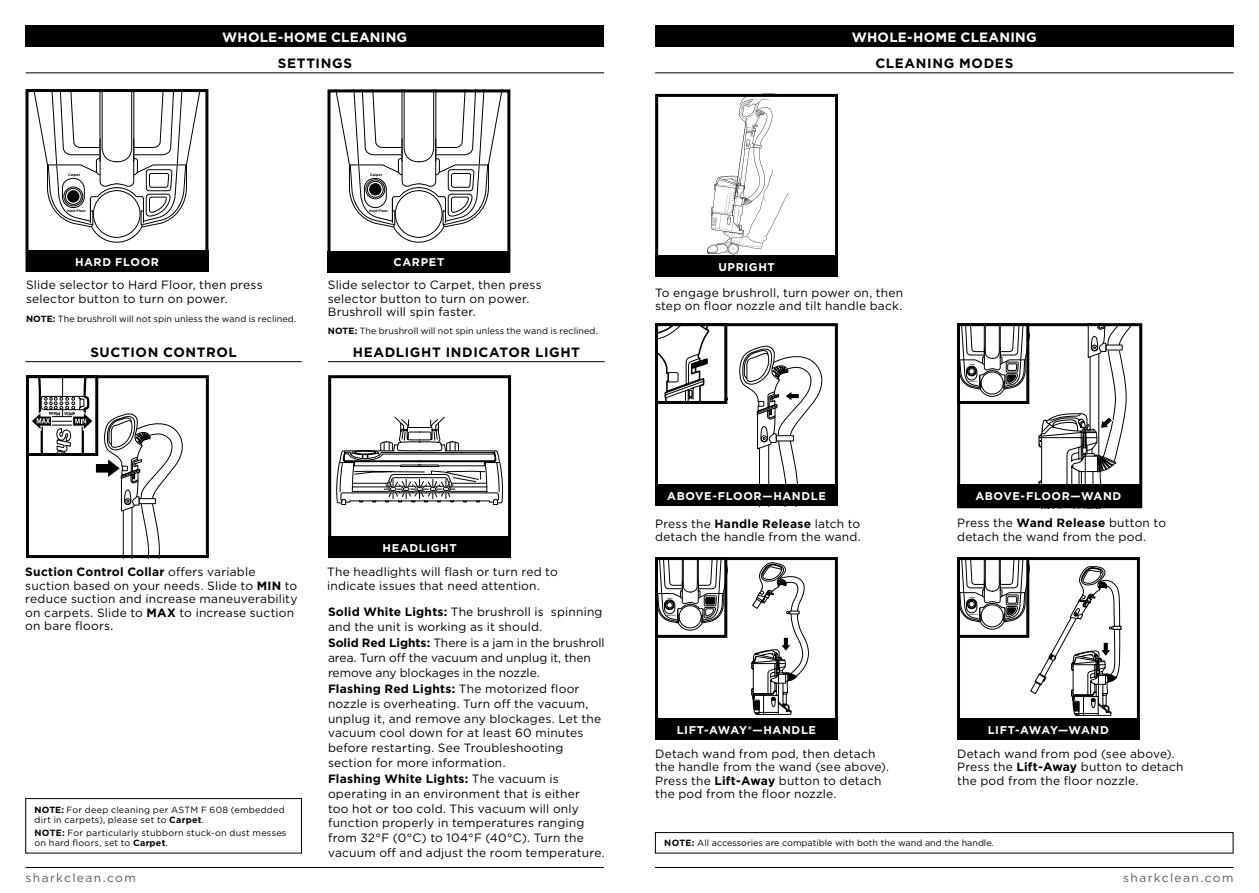
<style>
.page{position:relative;width:1259px;height:893px;background:#fff}
.page>*{position:absolute;margin:0;border:0;box-sizing:border-box;transform-origin:0 0}
.t1{font:700 13.5px "Gotham";letter-spacing:.05em;color:#000}
.t2{font:700 13.5px "Gotham";letter-spacing:.02em;color:#fff}
.t3{font:12px/13.5px "Gotham";letter-spacing:.015em;color:#000}
.t4{font:12px/14.7px "Gotham";letter-spacing:-.005em;color:#000}
.t5{font:12px "Gotham";letter-spacing:.115em;color:#58595b}
.t6{font:700 11.25px "Gotham";letter-spacing:.05em;color:#fff}
.t7{font:9px/10.5px "Gotham";letter-spacing:.01em;color:#000}
.t8{font:9px/10.5px "Gotham";letter-spacing:.03em;color:#000}
.t9{font:700 4.95px "Gotham";letter-spacing:-.025em;color:#000}
.t10{font:700 3.45px "Gotham";color:#000}
.t11{font:700 1.65px "Gotham";color:#000}
.s1{font-weight:700}
</style>
<div class="page">
<hr style="left:655px;top:867px;width:578px;height:1px;background:#000">
<hr style="left:26px;top:867px;width:578px;height:1px;background:#000">
<div style="left:655px;top:832px;width:578px;height:21px;border:1px solid #000"></div>
<div style="left:655px;top:26px;width:578px;height:21px;background:#000"></div>
<hr style="left:655px;top:72px;width:578px;height:1px;background:#000">
<svg style="left:707px;top:98px;width:81px;height:156px"></svg>
<div style="left:655px;top:94px;width:183px;height:183px;border:3px solid #000"></div>
<svg style="left:34px;top:93px;width:166px;height:150px"></svg>
<div style="left:26px;top:89px;width:182px;height:183px;border:3px solid #000"></div>
<svg style="left:336px;top:93px;width:166px;height:150px"></svg>
<div style="left:327px;top:89px;width:183px;height:183px;border:3px solid #000"></div>
<div style="left:957px;top:557px;width:183px;height:183px;border:3px solid #000"></div>
<div style="left:655px;top:323px;width:183px;height:183px;border:3px solid #000"></div>
<div style="left:655px;top:557px;width:183px;height:183px;border:3px solid #000"></div>
<div style="left:655px;top:255px;width:183px;height:22px;background:#000"></div>
<div style="left:26px;top:251px;width:182px;height:21px;background:#000"></div>
<div style="left:655px;top:485px;width:183px;height:21px;background:#000"></div>
<div style="left:655px;top:719px;width:183px;height:21px;background:#000"></div>
<div style="left:957px;top:485px;width:183px;height:21px;background:#000"></div>
<div style="left:327px;top:251px;width:183px;height:21px;background:#000"></div>
<div style="left:957px;top:719px;width:183px;height:21px;background:#000"></div>
<svg style="left:961px;top:327px;width:64px;height:69px"></svg>
<div style="left:957px;top:323px;width:72px;height:81px;border:3px solid #000"></div>
<svg style="left:659px;top:561px;width:64px;height:69px"></svg>
<div style="left:655px;top:557px;width:72px;height:81px;border:3px solid #000"></div>
<svg style="left:659px;top:327px;width:51px;height:73px"></svg>
<div style="left:655px;top:323px;width:72px;height:81px;border:3px solid #000"></div>
<svg style="left:1038px;top:323px;width:104px;height:185px"></svg>
<svg style="left:957px;top:557px;width:164px;height:159px"></svg>
<svg style="left:738px;top:346px;width:84px;height:139px"></svg>
<svg style="left:751px;top:563px;width:57px;height:152px"></svg>
<div style="left:26px;top:26px;width:578px;height:21px;background:#000"></div>
<hr style="left:26px;top:72px;width:578px;height:1px;background:#000">
<hr style="left:25px;top:361px;width:277px;height:1px;background:#000">
<hr style="left:328px;top:361px;width:276px;height:1px;background:#000">
<div style="left:25px;top:798px;width:277px;height:55px;border:1px solid #000"></div>
<div style="left:26px;top:375px;width:183px;height:183px;border:3px solid #000"></div>
<svg style="left:26px;top:375px;width:157px;height:183px"></svg>
<svg style="left:336px;top:417px;width:167px;height:88px"></svg>
<div style="left:328px;top:375px;width:183px;height:183px;border:3px solid #000"></div>
<div style="left:328px;top:537px;width:183px;height:21px;background:#000"></div>
<p class="t10" style="left:68px;top:173px;width:14px">Carpet</p>
<p class="t10" style="left:67px;top:208px;width:20px">Hard Floor</p>
<p class="t6" style="left:75px;top:254px;width:85px">HARD FLOOR</p>
<p class="t2" style="left:222px;top:28px;width:186px">WHOLE-HOME CLEANING</p>
<p class="t1" style="left:278px;top:54px;width:76px">SETTINGS</p>
<p class="t10" style="left:370px;top:173px;width:14px">Carpet</p>
<p class="t10" style="left:369px;top:208px;width:20px">Hard Floor</p>
<p class="t6" style="left:393px;top:255px;width:52px">CARPET</p>
<p class="t3" style="left:26px;top:278px;width:238px">Slide selector to Hard Floor, then press selector button to turn on power.</p>
<p class="t7" style="left:26px;top:313px;width:272px"><span class="s1">NOTE:</span> The brushroll will not spin unless the wand is reclined.</p>
<p class="t3" style="left:328px;top:278px;width:215px">Slide selector to Carpet, then press selector button to turn on power.<br>Brushroll will spin faster.</p>
<p class="t7" style="left:328px;top:325px;width:272px"><span class="s1">NOTE:</span> The brushroll will not spin unless the wand is reclined.</p>
<p class="t1" style="left:90px;top:343px;width:148px">SUCTION CONTROL</p>
<p class="t1" style="left:353px;top:343px;width:229px">HEADLIGHT INDICATOR LIGHT</p>
<p class="t9" style="left:73px;top:417px;width:24px;rotate:-180deg">Min Max</p>
<p class="t6" style="left:382px;top:540px;width:76px">HEADLIGHT</p>
<p class="t3" style="left:25px;top:565px;width:274px"><span class="s1">Suction Control Collar</span> offers variable suction based on your needs. Slide to <span class="s1">MIN</span> to reduce suction and increase maneuverability on carpets. Slide to <span class="s1">MAX</span> to increase suction on bare floors.</p>
<p class="t8" style="left:35px;top:804px;width:252px"><span class="s1">NOTE:</span> For deep cleaning per ASTM F 608 (embedded dirt in carpets), please set to <span class="s1">Carpet</span>.</p>
<p class="t7" style="left:35px;top:827px;width:253px"><span class="s1">NOTE:</span> For particularly stubborn stuck-on dust messes on hard floors, set to <span class="s1">Carpet</span>.</p>
<p class="t3" style="left:327px;top:565px;width:232px">The headlights will flash or turn red to indicate issues that need attention.</p>
<p class="t3" style="left:328px;top:604px;width:276px;line-height:14.7px"><span class="s1">Solid White Lights:</span> The brushroll is spinning and the unit is working as it should.</p>
<p class="t4" style="left:328px;top:636px;width:278px"><span class="s1">Solid Red Lights:</span> There is a jam in the brushroll area. Turn off the vacuum and unplug it, then remove any blockages in the nozzle.</p>
<p class="t3" style="left:328px;top:682px;width:275px;line-height:14.7px"><span class="s1">Flashing Red Lights:</span> The motorized floor nozzle is overheating. Turn off the vacuum, unplug it, and remove any blockages. Let the vacuum cool down for at least 60 minutes before restarting. See Troubleshooting section for more information.</p>
<p class="t3" style="left:328px;top:771px;width:278px;line-height:14.7px"><span class="s1">Flashing White Lights:</span> The vacuum is operating in an environment that is either<br>too hot or too cold. This vacuum will only function properly in temperatures ranging from 32°F (0°C) to 104°F (40°C). Turn the vacuum off and adjust the room temperature.</p>
<p class="t6" style="left:718px;top:259px;width:58px">UPRIGHT</p>
<p class="t2" style="left:852px;top:28px;width:186px">WHOLE-HOME CLEANING</p>
<p class="t1" style="left:875px;top:54px;width:139px">CLEANING MODES</p>
<p class="t3" style="left:655px;top:286px;width:250px">To engage brushroll, turn power on, then step on floor nozzle and tilt handle back.</p>
<p class="t11" style="left:969px;top:364px;width:7px">Carpet</p>
<p class="t11" style="left:968px;top:380px;width:10px">Hard Floor</p>
<p class="t6" style="left:667px;top:488px;width:160px">ABOVE-FLOOR—HANDLE</p>
<p class="t6" style="left:975px;top:488px;width:147px">ABOVE-FLOOR—WAND</p>
<p class="t3" style="left:655px;top:516px;width:207px">Press the <span class="s1">Handle Release</span> latch to detach the handle from the wand.</p>
<p class="t3" style="left:957px;top:516px;width:210px">Press the <span class="s1">Wand Release</span> button to detach the wand from the pod.</p>
<p class="t11" style="left:667px;top:597px;width:7px">Carpet</p>
<p class="t11" style="left:666px;top:614px;width:10px">Hard Floor</p>
<p class="t11" style="left:969px;top:596px;width:7px">Carpet</p>
<p class="t11" style="left:968px;top:613px;width:10px">Hard Floor</p>
<p class="t6" style="left:677px;top:722px;width:141px">LIFT-AWAY®—HANDLE</p>
<p class="t6" style="left:988px;top:722px;width:123px">LIFT-AWAY—WAND</p>
<p class="t3" style="left:655px;top:746px;width:235px">Detach wand from pod, then detach the handle from the wand (see above).<br>Press the <span class="s1">Lift-Away</span> button to detach the pod from the floor nozzle.</p>
<p class="t3" style="left:957px;top:746px;width:228px">Detach wand from pod (see above).<br>Press the <span class="s1">Lift-Away</span> button to detach the pod from the floor nozzle.</p>
<p class="t7" style="left:664px;top:838px;width:331px"><span class="s1">NOTE:</span> All accessories are compatible with both the wand and the handle.</p>
<p class="t5" style="left:26px;top:870px;width:112px">sharkclean.com</p>
<p class="t5" style="left:1123px;top:870px;width:112px">sharkclean.com</p>
</div>
